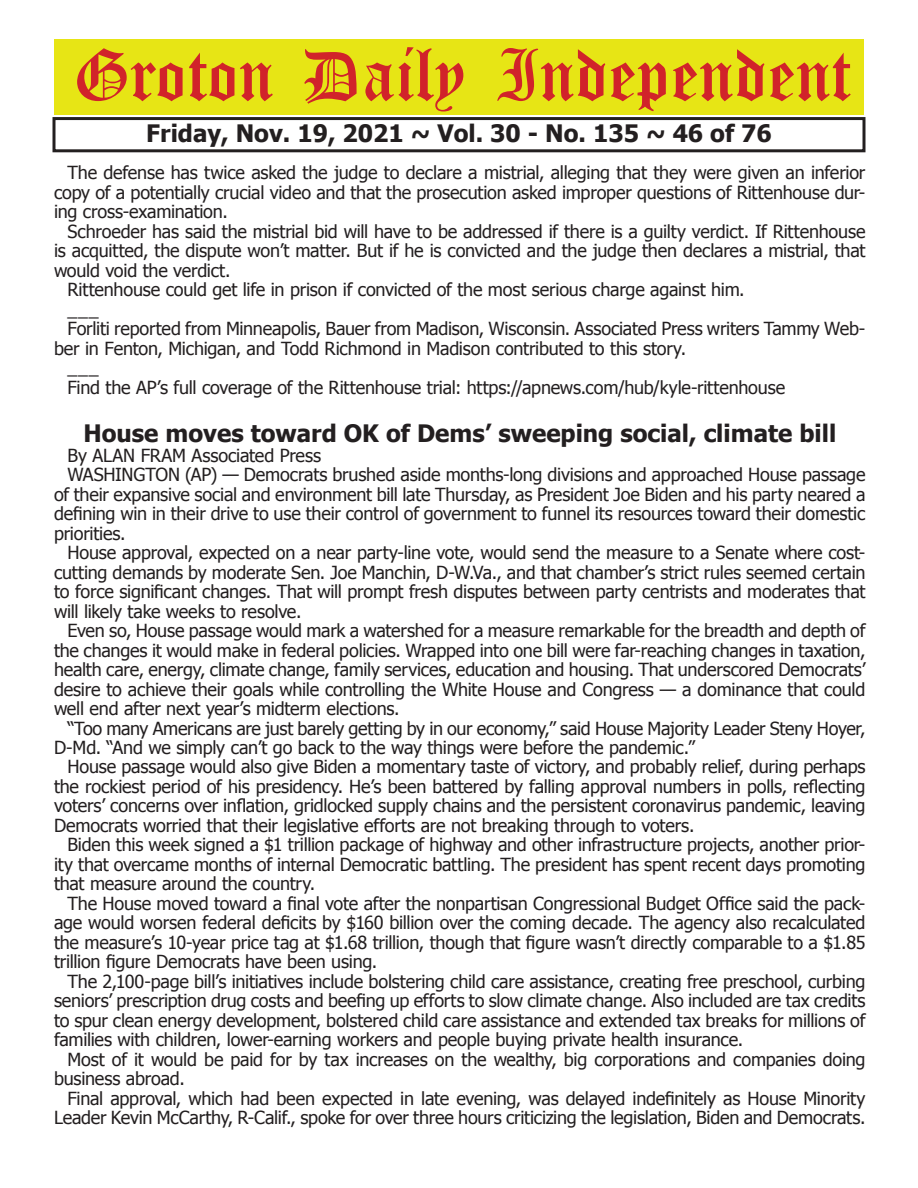
<style>
.page{position:relative;width:918px;height:1188px;background:#fff}
.page>*{position:absolute;margin:0;border:0;box-sizing:border-box;transform-origin:0 0}
.t1{font:54px "Old English Five";color:#d1232a}
.t2{font:700 24px "Tahoma";color:#231f20}
.t3{font:18px/19.5px "Tahoma";letter-spacing:-.01em;color:#231f20;text-align:justify}
</style>
<div class="page">
<div style="left:52px;top:117px;width:814px;height:35px;border:3px solid #231f20"></div>
<div style="left:54px;top:40px;width:810px;height:75px;background:#e7e515"></div>
<h1 class="t1" style="left:73px;top:50px;width:779px">Groton Daily Independent</h1>
<h2 class="t2" style="left:146px;top:116px;width:627px">Friday, Nov. 19, 2021 ~ Vol. 30 - No. 135 ~ 46 of 76</h2>
<p class="t3" style="left:54px;top:162px;width:813px;text-indent:14px">The defense has twice asked the judge to declare a mistrial, alleging that they were given an inferior copy of a potentially crucial video and that the prosecution asked improper questions of Rittenhouse dur&shy;ing cross-examination.</p>
<p class="t3" style="left:68px;top:221px;width:799px">Schroeder has said the mistrial bid will have to be addressed if there is a guilty verdict. If Rittenhouse</p>
<p class="t3" style="left:54px;top:240px;width:813px">is acquitted, the dispute won’t matter. But if he is convicted and the judge then declares a mistrial, that</p>
<p class="t3" style="left:54px;top:260px;width:178px">would void the verdict.</p>
<p class="t3" style="left:68px;top:279px;width:679px">Rittenhouse could get life in prison if convicted of the most serious charge against him.</p>
<p class="t3" style="left:68px;top:299px;width:33px">___</p>
<p class="t3" style="left:68px;top:318px;width:799px">Forliti reported from Minneapolis, Bauer from Madison, Wisconsin. Associated Press writers Tammy Web-</p>
<p class="t3" style="left:54px;top:338px;width:634px">ber in Fenton, Michigan, and Todd Richmond in Madison contributed to this story.</p>
<p class="t3" style="left:68px;top:357px;width:33px">___</p>
<p class="t3" style="left:68px;top:377px;width:719px">Find the AP’s full coverage of the Rittenhouse trial: https://apnews.com/hub/kyle-rittenhouse</p>
<h2 class="t2" style="left:83px;top:417px;width:754px">House moves toward OK of Dems’ sweeping social, climate bill</h2>
<p class="t3" style="left:68px;top:444px;width:255px">By ALAN FRAM Associated Press</p>
<p class="t3" style="left:68px;top:464px;width:800px">WASHINGTON (AP) — Democrats brushed aside months-long divisions and approached House passage</p>
<p class="t3" style="left:54px;top:483px;width:813px">of their expansive social and environment bill late Thursday, as President Joe Biden and his party neared a</p>
<p class="t3" style="left:54px;top:503px;width:813px">defining win in their drive to use their control of government to funnel its resources toward their domestic</p>
<p class="t3" style="left:54px;top:522px;width:73px">priorities.</p>
<p class="t3" style="left:68px;top:542px;width:799px">House approval, expected on a near party-line vote, would send the measure to a Senate where cost-</p>
<p class="t3" style="left:54px;top:561px;width:813px">cutting demands by moderate Sen. Joe Manchin, D-W.Va., and that chamber’s strict rules seemed certain</p>
<p class="t3" style="left:54px;top:581px;width:813px">to force significant changes. That will prompt fresh disputes between party centrists and moderates that</p>
<p class="t3" style="left:54px;top:600px;width:249px">will likely take weeks to resolve.</p>
<p class="t3" style="left:68px;top:620px;width:799px">Even so, House passage would mark a watershed for a measure remarkable for the breadth and depth of</p>
<p class="t3" style="left:54px;top:639px;width:813px">the changes it would make in federal policies. Wrapped into one bill were far-reaching changes in taxation,</p>
<p class="t3" style="left:54px;top:659px;width:813px">health care, energy, climate change, family services, education and housing. That underscored Democrats’</p>
<p class="t3" style="left:54px;top:678px;width:813px">desire to achieve their goals while controlling the White House and Congress — a dominance that could</p>
<p class="t3" style="left:54px;top:698px;width:347px">well end after next year’s midterm elections.</p>
<p class="t3" style="left:68px;top:717px;width:800px">“Too many Americans are just barely getting by in our economy,” said House Majority Leader Steny Hoyer,</p>
<p class="t3" style="left:54px;top:737px;width:643px">D-Md. “And we simply can’t go back to the way things were before the pandemic.”</p>
<p class="t3" style="left:68px;top:756px;width:800px">House passage would also give Biden a momentary taste of victory, and probably relief, during perhaps</p>
<p class="t3" style="left:54px;top:776px;width:813px">the rockiest period of his presidency. He’s been battered by falling approval numbers in polls, reflecting</p>
<p class="t3" style="left:54px;top:795px;width:813px">voters’ concerns over inflation, gridlocked supply chains and the persistent coronavirus pandemic, leaving</p>
<p class="t3" style="left:54px;top:815px;width:642px">Democrats worried that their legislative efforts are not breaking through to voters.</p>
<p class="t3" style="left:68px;top:834px;width:799px">Biden this week signed a $1 trillion package of highway and other infrastructure projects, another prior-</p>
<p class="t3" style="left:54px;top:854px;width:813px">ity that overcame months of internal Democratic battling. The president has spent recent days promoting</p>
<p class="t3" style="left:54px;top:873px;width:263px">that measure around the country.</p>
<p class="t3" style="left:68px;top:893px;width:799px">The House moved toward a final vote after the nonpartisan Congressional Budget Office said the pack-</p>
<p class="t3" style="left:54px;top:912px;width:813px">age would worsen federal deficits by $160 billion over the coming decade. The agency also recalculated</p>
<p class="t3" style="left:54px;top:932px;width:813px">the measure’s 10-year price tag at $1.68 trillion, though that figure wasn’t directly comparable to a $1.85</p>
<p class="t3" style="left:54px;top:951px;width:325px">trillion figure Democrats have been using.</p>
<p class="t3" style="left:68px;top:971px;width:799px">The 2,100-page bill’s initiatives include bolstering child care assistance, creating free preschool, curbing</p>
<p class="t3" style="left:54px;top:990px;width:813px">seniors’ prescription drug costs and beefing up efforts to slow climate change. Also included are tax credits</p>
<p class="t3" style="left:54px;top:1010px;width:813px">to spur clean energy development, bolstered child care assistance and extended tax breaks for millions of</p>
<p class="t3" style="left:54px;top:1029px;width:691px">families with children, lower-earning workers and people buying private health insurance.</p>
<p class="t3" style="left:68px;top:1049px;width:800px">Most of it would be paid for by tax increases on the wealthy, big corporations and companies doing</p>
<p class="t3" style="left:54px;top:1068px;width:132px">business abroad.</p>
<p class="t3" style="left:68px;top:1088px;width:800px">Final approval, which had been expected in late evening, was delayed indefinitely as House Minority</p>
<p class="t3" style="left:54px;top:1107px;width:813px">Leader Kevin McCarthy, R-Calif., spoke for over three hours criticizing the legislation, Biden and Democrats.</p>
</div>
